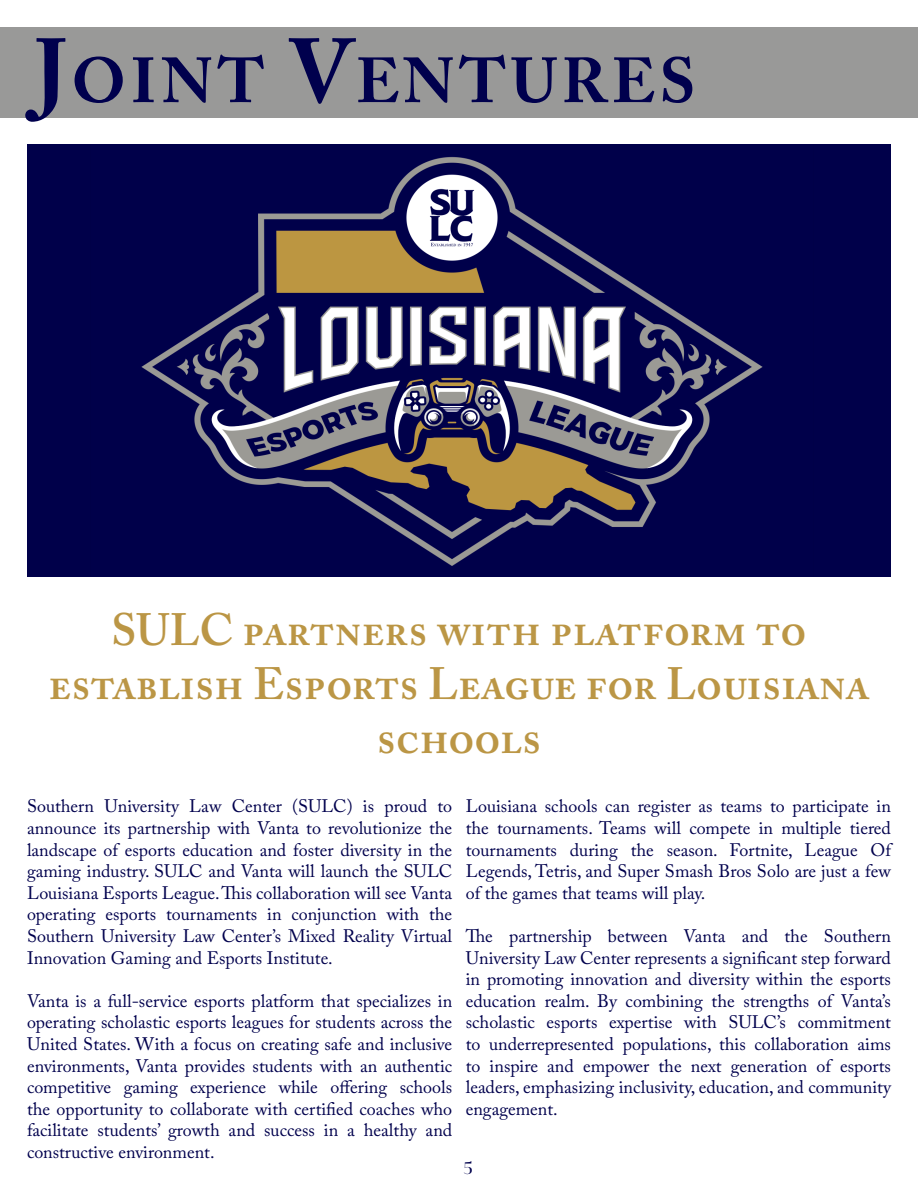
<style>
.page{position:relative;width:918px;height:1188px;background:#fff}
.page>*{position:absolute;margin:0;border:0;box-sizing:border-box;transform-origin:0 0}
.t1{font:700 63px "Adobe Caslon Pro";letter-spacing:.07em;color:#00004d}
.t2{font:600 45px/54px "Adobe Caslon Pro";color:#bb9645;text-align:center}
.t3{font:18px/21.6px "Adobe Caslon Pro";color:#00004d;text-align:justify}
.t4{font:18px "Raylig Alternate";color:#00004d}
.s1{font-size:90px}
</style>
<div class="page">
<div style="left:0;top:27px;width:918px;height:90px;background:#999998"></div>
<div style="left:27px;top:145px;width:864px;height:432px;background:#00004a"></div>
<img style="left:141px;top:157px;width:622px;height:409px">
<p class="t1" style="left:35px;top:43px;width:662px"><span class="s1">J</span>OINT <span class="s1">V</span>ENTURES</p>
<p class="t2" style="left:48px;top:603px;width:823px">SULC partners with platform to establish Esports League for Louisiana schools</p>
<p class="t3" style="left:27px;top:795px;width:427px">Southern University Law Center (SULC) is proud to announce its partnership with Vanta to revolutionize the landscape of esports education and foster diversity in the gaming industry. SULC and Vanta will launch the SULC Louisiana Esports League. This collaboration will see Vanta operating esports tournaments in conjunction with the Southern University Law Center’s Mixed Reality Virtual Innovation Gaming and Esports Institute.</p>
<p class="t3" style="left:27px;top:990px;width:427px">Vanta is a full-service esports platform that specializes in operating scholastic esports leagues for students across the United States. With a focus on creating safe and inclusive environments, Vanta provides students with an authentic competitive gaming experience while offering schools the opportunity to collaborate with certified coaches who facilitate students’ growth and success in a healthy and constructive environment.</p>
<p class="t3" style="left:466px;top:795px;width:427px">Louisiana schools can register as teams to participate in the tournaments. Teams will compete in multiple tiered tournaments during the season. Fortnite, League Of Legends, Tetris, and Super Smash Bros Solo are just a few of the games that teams will play.</p>
<p class="t3" style="left:466px;top:925px;width:427px">The partnership between Vanta and the Southern University Law Center represents a significant step forward in promoting innovation and diversity within the esports education realm. By combining the strengths of Vanta’s scholastic esports expertise with SULC’s commitment to underrepresented populations, this collaboration aims to inspire and empower the next generation of esports leaders, emphasizing inclusivity, education, and community engagement.</p>
<p class="t4" style="left:464px;top:1156px;width:10px">5</p>
</div>
